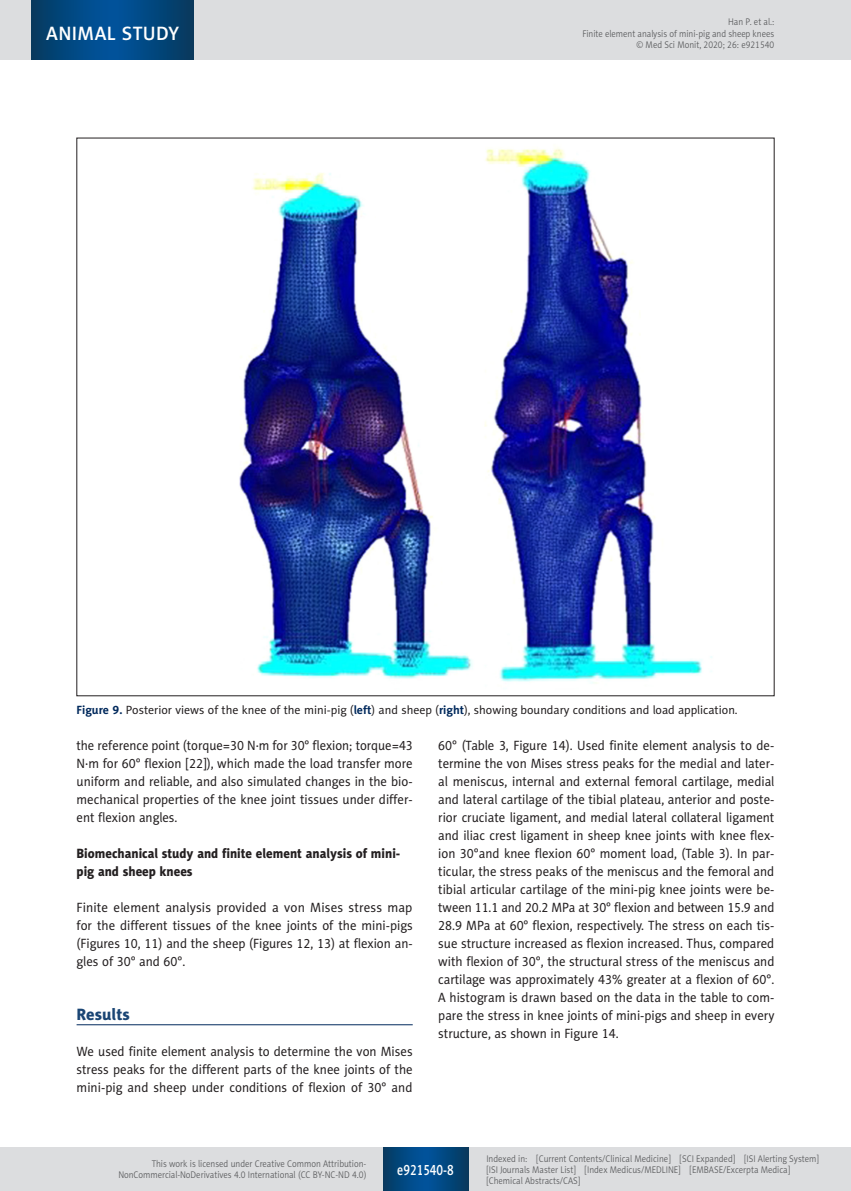
<style>
.page{position:relative;width:851px;height:1191px;background:#fff}
.page>*{position:absolute;margin:0;border:0;box-sizing:border-box;transform-origin:0 0}
.t1{font:19.5px "Naomi Sans EFN Medium";letter-spacing:.015em;color:#fff}
.MSM_Headline_1{font:16.5px "Naomi Sans EFN Heavy";color:#1a4574}
.t2{font:15px "Naomi Sans EFN Medium";color:#fff;scale:.8 1}
.MSM_Body{font:13.5px/18px "Naomi Sans EFN";color:#231f20;text-align:justify;scale:.95 1}
.MSM_Body-2{font:13.5px/18px "Naomi Sans EFN";color:#231f20;text-align:justify;scale:.94 1}
.MSM_Body-3{font:13.5px/18px "Naomi Sans EFN";color:#231f20;text-align:justify}
.MSM_Headline_2{font:13.5px/18px "Naomi Sans EFN Heavy";color:#231f20;scale:.95 1}
.MSM_Rycina_tytul{font:12px "Naomi Sans EFN";color:#231f20}
.t3{font:9.75px/11.2px "Naomi Sans EFN Light";color:#57585a;text-align:right;scale:.9 1}
.s1{font-weight:700;color:#00295c}
</style>
<div class="page">
<hr style="left:77px;top:1024px;width:335px;height:1px;background:#00295c">
<img style="left:239px;top:147px;width:473px;height:537px">
<div style="left:0;top:1148px;width:850px;height:43px;background:#dcdddf"></div>
<svg style="left:383px;top:1147px;width:85px;height:43px;background:#02477e"></svg>
<div style="left:0;top:0;width:850px;height:60px;background:#dcdddf"></div>
<hr style="left:850px;top:0;width:1px;height:60px;background:#dcdddf">
<svg style="left:32px;top:0;width:161px;height:60px;background:#02477f"></svg>
<h1 class="t1" style="left:46px;top:22px;width:134px">ANIMAL STUDY</h1>
<p class="t3" style="left:582px;top:16px;width:215px">Han P. et al.:<br>Finite element analysis of mini-pig and sheep knees © Med Sci Monit, 2020; 26: e921540</p>
<p class="MSM_Rycina_tytul" style="left:77px;top:703px;width:662px"><span class="s1">Figure 9.</span> Posterior views of the knee of the mini-pig (<span class="s1">left</span>) and sheep (<span class="s1">right</span>), showing boundary conditions and load application.</p>
<p class="MSM_Body-2" style="left:77px;top:736px;width:359px">the reference point (torque=30 N·m for 30° flexion; torque=43<br>N·m for 60° flexion [22]), which made the load transfer more uniform and reliable, and also simulated changes in the bio&shy;mechanical properties of the knee joint tissues under differ&shy;ent flexion angles.</p>
<p class="MSM_Headline_2" style="left:77px;top:844px;width:342px">Biomechanical study and finite element analysis of mini&shy;pig and sheep knees</p>
<p class="MSM_Body-3" style="left:77px;top:898px;width:337px">Finite element analysis provided a von Mises stress map for the different tissues of the knee joints of the mini-pigs (Figures 10, 11) and the sheep (Figures 12, 13) at flexion an&shy;gles of 30° and 60°.</p>
<p class="MSM_Headline_1" style="left:77px;top:1004px;width:55px">Results</p>
<p class="MSM_Body" style="left:77px;top:1042px;width:355px">We used finite element analysis to determine the von Mises stress peaks for the different parts of the knee joints of the mini-pig and sheep under conditions of flexion of 30° and</p>
<p class="MSM_Body" style="left:438px;top:736px;width:355px">60° (Table 3, Figure 14). Used finite element analysis to de&shy;termine the von Mises stress peaks for the medial and later&shy;al meniscus, internal and external femoral cartilage, medial and lateral cartilage of the tibial plateau, anterior and poste&shy;rior cruciate ligament, and medial lateral collateral ligament and iliac crest ligament in sheep knee joints with knee flex&shy;ion 30°and knee flexion 60° moment load, (Table 3). In par&shy;ticular, the stress peaks of the meniscus and the femoral and tibial articular cartilage of the mini-pig knee joints were be&shy;tween 11.1 and 20.2 MPa at 30° flexion and between 15.9 and 28.9 MPa at 60° flexion, respectively. The stress on each tis&shy;sue structure increased as flexion increased. Thus, compared with flexion of 30°, the structural stress of the meniscus and cartilage was approximately 43% greater at a flexion of 60°.<br>A histogram is drawn based on the data in the table to com&shy;pare the stress in knee joints of mini-pigs and sheep in every structure, as shown in Figure 14.</p>
<p class="t3" style="left:118px;top:1158px;width:277px">This work is licensed under Creative Common Attribution-<br>NonCommercial-NoDerivatives 4.0 International (CC BY-NC-ND 4.0)</p>
<p class="t2" style="left:397px;top:1160px;width:72px">e921540-8</p>
<p class="t3" style="left:486px;top:1152px;width:371px;text-align:left">Indexed in: [Current Contents/Clinical Medicine] [SCI Expanded] [ISI Alerting System] [ISI Journals Master List] [Index Medicus/MEDLINE] [EMBASE/Excerpta Medica] [Chemical Abstracts/CAS]</p>
</div>
